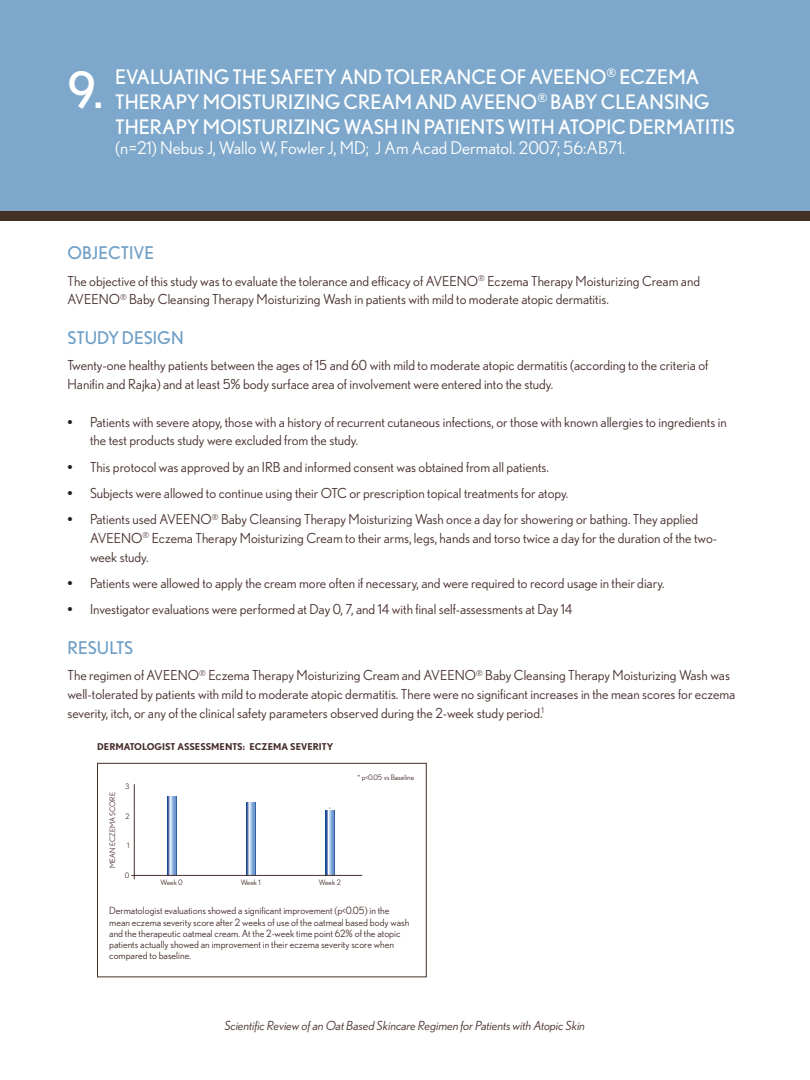
<style>
.page{position:relative;width:810px;height:1080px;background:#fff}
.page>*{position:absolute;margin:0;border:0;box-sizing:border-box;transform-origin:0 0}
.t1{font:50px "Nobel";color:#fff}
.t2{font:20px/25px "Nobel";color:#fff}
.t3{font:17.5px "Nobel";color:#fff}
.t4{font:17.5px "Nobel";color:#6f9fc6}
.t5{font:13.75px/18.8px "Nobel";color:#47302d}
.t6{font:italic 12.5px "Nobel";color:#47302d}
.t7{font:10px/11.2px "Nobel";color:#47302d}
.t8{font:700 9.38px "Nobel";color:#47302d}
.t9{font:7.5px "Nobel";color:#47302d}
.t10{font:300 5.12px "Helvetica Neue";color:#231f20}
.s1{font-family:"Times";font-size:15px;color:#231f20}
</style>
<div class="page">
<hr style="left:134px;top:784px;width:1px;height:95px;background:#47302d">
<svg style="left:167px;top:797px;width:9px;height:78px"></svg>
<svg style="left:246px;top:802px;width:9px;height:73px"></svg>
<svg style="left:326px;top:811px;width:8px;height:64px"></svg>
<hr style="left:131px;top:875px;width:231px;height:1px;background:#47302d">
<div style="left:97px;top:763px;width:330px;height:214px;border:1px solid #443125"></div>
<div style="left:0;top:0;width:810px;height:221px;background:#7da8cb"></div>
<div style="left:0;top:211px;width:810px;height:10px;background:#443125"></div>
<p class="t1" style="left:68px;top:61px;width:37px">9.</p>
<p class="t2" style="left:115px;top:64px;width:621px">EVALUATING THE SAFETY AND TOLERANCE OF AVEENO<sup>®</sup> ECZEMA<br>THERAPY MOISTURIZING CREAM AND AVEENO<sup>®</sup> BABY CLEANSING<br>THERAPY MOISTURIZING WASH IN PATIENTS WITH ATOPIC DERMATITIS</p>
<p class="t3" style="left:115px;top:137px;width:512px">(n=21) Nebus J, Wallo W, Fowler J, MD; J Am Acad Dermatol. 2007; 56:AB71.</p>
<p class="t4" style="left:68px;top:243px;width:88px">OBJECTIVE</p>
<p class="t5" style="left:68px;top:271px;width:634px">The objective of this study was to evaluate the tolerance and efficacy of AVEENO<sup>®</sup> Eczema Therapy Moisturizing Cream and<br>AVEENO<sup>®</sup> Baby Cleansing Therapy Moisturizing Wash in patients with mild to moderate atopic dermatitis.</p>
<p class="t4" style="left:68px;top:328px;width:118px">STUDY DESIGN</p>
<p class="t5" style="left:68px;top:356px;width:642px">Twenty-one healthy patients between the ages of 15 and 60 with mild to moderate atopic dermatitis (according to the criteria of<br>Hanifin and Rajka) and at least 5% body surface area of involvement were entered into the study.</p>
<p class="t5" style="left:90px;top:412px;width:638px;text-indent:-22px"><span class="s1">•</span> Patients with severe atopy, those with a history of recurrent cutaneous infections, or those with known allergies to ingredients in the test products study were excluded from the study.</p>
<p class="t5" style="left:68px;top:457px;width:483px"><span class="s1">•</span> This protocol was approved by an IRB and informed consent was obtained from all patients.</p>
<p class="t5" style="left:68px;top:483px;width:502px"><span class="s1">•</span> Subjects were allowed to continue using their OTC or prescription topical treatments for atopy.</p>
<p class="t5" style="left:90px;top:510px;width:629px;text-indent:-22px"><span class="s1">•</span> Patients used AVEENO<sup>®</sup> Baby Cleansing Therapy Moisturizing Wash once a day for showering or bathing. They applied<br>AVEENO<sup>®</sup> Eczema Therapy Moisturizing Cream to their arms, legs, hands and torso twice a day for the duration of the two&shy;week study.</p>
<p class="t5" style="left:68px;top:573px;width:599px"><span class="s1">•</span> Patients were allowed to apply the cream more often if necessary, and were required to record usage in their diary.</p>
<p class="t5" style="left:68px;top:600px;width:507px"><span class="s1">•</span> Investigator evaluations were performed at Day 0, 7, and 14 with final self-assessments at Day 14</p>
<p class="t4" style="left:68px;top:638px;width:67px">RESULTS</p>
<p class="t5" style="left:68px;top:666px;width:669px">The regimen of AVEENO<sup>®</sup> Eczema Therapy Moisturizing Cream and AVEENO<sup>®</sup> Baby Cleansing Therapy Moisturizing Wash was well-tolerated by patients with mild to moderate atopic dermatitis. There were no significant increases in the mean scores for eczema severity, itch, or any of the clinical safety parameters observed during the 2-week study period.<sup>1</sup></p>
<p class="t8" style="left:97px;top:741px;width:237px">DERMATOLOGIST ASSESSMENTS: ECZEMA SEVERITY</p>
<p class="t9" style="left:125px;top:782px;width:6px">3</p>
<p class="t9" style="left:125px;top:812px;width:6px">2</p>
<p class="t9" style="left:127px;top:842px;width:4px">1</p>
<p class="t9" style="left:125px;top:872px;width:6px">0</p>
<p class="t9" style="left:358px;top:773px;width:58px">* p&lt;0.05 vs Baseline</p>
<p class="t9" style="left:108px;top:868px;width:77px;rotate:-90deg">MEAN ECZEMA SCORE</p>
<p class="t7" style="left:109px;top:905px;width:302px">Dermatologist evaluations showed a significant improvement (p&lt;0.05) in the mean eczema severity score after 2 weeks of use of the oatmeal based body wash and the therapeutic oatmeal cream. At the 2-week time point 62% of the atopic patients actually showed an improvement in their eczema severity score when compared to baseline.</p>
<p class="t10" style="left:329px;top:806px;width:3px">*</p>
<p class="t9" style="left:160px;top:878px;width:24px">Week 0</p>
<p class="t9" style="left:241px;top:878px;width:22px">Week 1</p>
<p class="t9" style="left:319px;top:878px;width:23px">Week 2</p>
<p class="t6" style="left:225px;top:1018px;width:362px">Scientific Review of an Oat Based Skincare Regimen for Patients with Atopic Skin</p>
</div>
